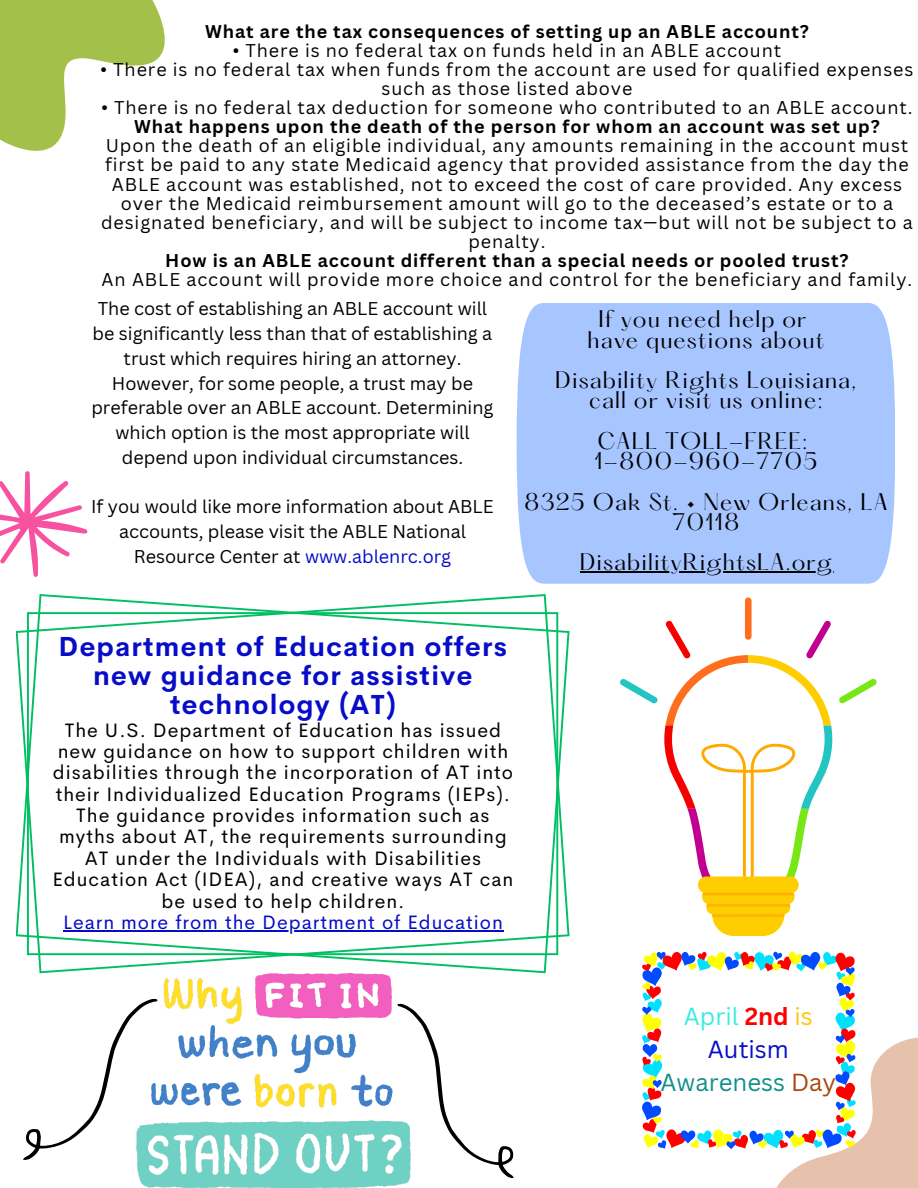
<style>
.page{position:relative;width:918px;height:1188px;background:#fff}
.page>*{position:absolute;margin:0;border:0;box-sizing:border-box;transform-origin:0 0}
.t1{font:700 27px/29.2px "Cerebri Sans";letter-spacing:.05em;color:#060cc8;text-align:center}
.t2{font:24px/32.7px "Canva Sans";color:#128f8b;text-align:center}
.t3{font:21px/20.2px "Hatton";letter-spacing:.05em;color:#000;text-align:center}
.t4{font:19.5px/21.3px "Cerebri Sans";letter-spacing:.05em;color:#000;text-align:center}
.t5{font:19.5px "Cerebri Sans";letter-spacing:.05em;color:#060cc8}
.t6{font:18px/19.2px "Canva Sans";letter-spacing:.05em;color:#000;text-align:center}
.t7{font:18px/24.8px "Canva Sans";color:#000;text-align:center}
.t8{font:700 18px "Canva Sans";letter-spacing:.05em;color:#000}
.s1{color:#060cc8}
.s2{color:#36eee0}
.s3{font-weight:700;color:#f00}
.s4{color:#fbc906}
.s5{color:#a84710}
</style>
<div class="page">
<svg style="left:0;top:0;width:165px;height:151px"></svg>
<div style="left:517px;top:303px;width:378px;height:281px;background:#a7c5ff"></div>
<svg style="left:0;top:471px;width:87px;height:106px"></svg>
<svg style="left:16px;top:594px;width:554px;height:379px"></svg>
<svg style="left:642px;top:951px;width:276px;height:237px"></svg>
<div style="left:745px;top:597px;width:7px;height:43px;background:#ff6e1d;border-radius:3px"></div>
<svg style="left:620px;top:679px;width:38px;height:24px"></svg>
<svg style="left:839px;top:678px;width:38px;height:25px"></svg>
<svg style="left:664px;top:620px;width:169px;height:316px"></svg>
<img style="left:141px;top:973px;width:256px;height:215px">
<svg style="left:397px;top:1003px;width:117px;height:182px"></svg>
<hr style="left:580px;top:572px;width:253px;height:1px;background:#000">
<hr style="left:63px;top:930px;width:441px;height:1px;background:#060cc8">
<svg style="left:23px;top:973px;width:135px;height:210px"></svg>
<p class="t8" style="left:205px;top:18px;width:605px">What are the tax consequences of setting up an ABLE account?</p>
<p class="t6" style="left:233px;top:40px;width:550px">• There is no federal tax on funds held in an ABLE account</p>
<p class="t6" style="left:101px;top:59px;width:814px">• There is no federal tax when funds from the account are used for qualified expenses such as those listed above</p>
<p class="t6" style="left:101px;top:97px;width:813px">• There is no federal tax deduction for someone who contributed to an ABLE account.</p>
<p class="t8" style="left:134px;top:114px;width:747px">What happens upon the death of the person for whom an account was set up?</p>
<p class="t6" style="left:101px;top:136px;width:813px">Upon the death of an eligible individual, any amounts remaining in the account must first be paid to any state Medicaid agency that provided assistance from the day the ABLE account was established, not to exceed the cost of care provided. Any excess over the Medicaid reimbursement amount will go to the deceased’s estate or to a designated beneficiary, and will be subject to income tax—but will not be subject to a penalty.</p>
<p class="t8" style="left:165px;top:248px;width:685px">How is an ABLE account different than a special needs or pooled trust?</p>
<p class="t6" style="left:98px;top:265px;width:816px;line-height:29.1px;text-align:left">An ABLE account will provide more choice and control for the beneficiary and family.<br>The cost of establishing an ABLE account will</p>
<p class="t7" style="left:91px;top:321px;width:404px">be significantly less than that of establishing a trust which requires hiring an attorney.<br>However, for some people, a trust may be preferable over an ABLE account. Determining which option is the most appropriate will depend upon individual circumstances.</p>
<p class="t7" style="left:91px;top:494px;width:404px">If you would like more information about ABLE accounts, please visit the ABLE National<br>Resource Center at <span class="s1">www.ablenrc.org</span></p>
<p class="t3" style="left:588px;top:311px;width:238px">If you need help or have questions about</p>
<p class="t3" style="left:555px;top:372px;width:303px">Disability Rights Louisiana, call or visit us online:</p>
<p class="t3" style="left:595px;top:433px;width:224px;text-align:left">CALL TOLL-FREE:<br>1-800-960-7705</p>
<p class="t3" style="left:524px;top:494px;width:365px">8325 Oak St. • New Orleans, LA<br>70118</p>
<p class="t3" style="left:580px;top:554px;width:254px">DisabilityRightsLA.org</p>
<h1 class="t1" style="left:59px;top:632px;width:450px">Department of Education offers new guidance for assistive technology (AT)</h1>
<p class="t4" style="left:53px;top:719px;width:462px">The U.S. Department of Education has issued new guidance on how to support children with disabilities through the incorporation of AT into their Individualized Education Programs (IEPs).<br>The guidance provides information such as myths about AT, the requirements surrounding AT under the Individuals with Disabilities Education Act (IDEA), and creative ways AT can be used to help children.</p>
<p class="t5" style="left:63px;top:909px;width:441px">Learn more from the Department of Education</p>
<h2 class="t2" style="left:661px;top:1000px;width:177px"><span class="s2">April</span> <span class="s3">2nd</span> <span class="s4">is<br></span><span class="s1">Autism<br></span>Awareness <span class="s5">Day</span></h2>
</div>
